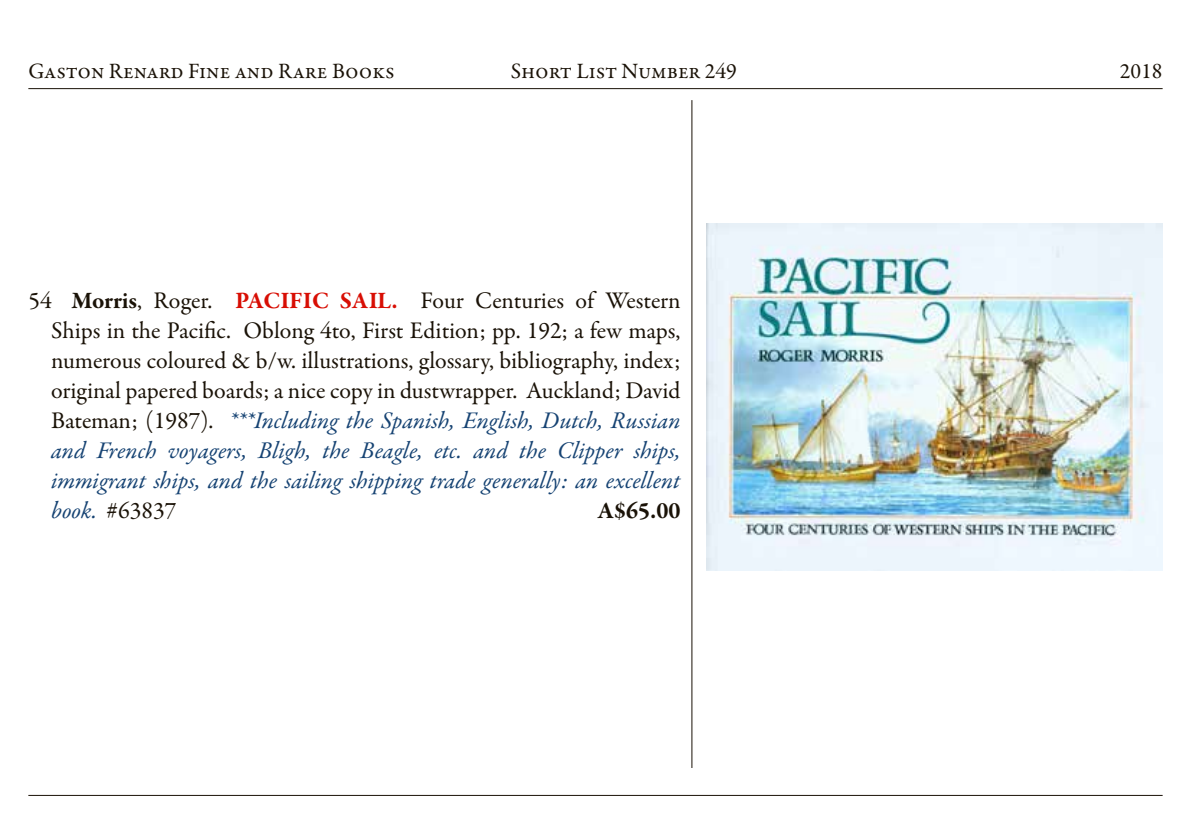
<style>
.page{position:relative;width:1191px;height:840px;background:#fff}
.page>*{position:absolute;margin:0;border:0;box-sizing:border-box;transform-origin:0 0}
.t1{font:24px/30px "Garamond Premr Pro";letter-spacing:-.005em;color:#1a1207;text-align:justify}
.t2{font:700 24px "Garamond Premr Pro";color:#1a1207}
.t3{font:22px "Garamond Premr Pro";color:#1a1207}
.s1{font-weight:700}
.s2{font-weight:700;color:#d80e04}
.s3{font-style:italic;color:#164373}
</style>
<div class="page">
<hr style="left:28px;top:88px;width:1134px;height:1px;background:#1a1207">
<hr style="left:28px;top:794px;width:1134px;height:1px;background:#1a1207">
<hr style="left:691px;top:100px;width:1px;height:667px;background:#1a1207">
<img style="left:706px;top:223px;width:456px;height:347px">
<p class="t3" style="left:28px;top:57px;width:368px">Gaston Renard Fine and Rare Books</p>
<p class="t3" style="left:511px;top:57px;width:228px">Short List Number 249</p>
<p class="t3" style="left:1119px;top:57px;width:44px">2018</p>
<p class="t1" style="left:51px;top:285px;width:631px;text-indent:-23px">54 <span class="s1">Morris</span>, Roger. <span class="s2">PACIFIC SAIL.</span> Four Centuries of Western Ships in the Pacific. Oblong 4to, First Edition; pp. 192; a few maps, numerous coloured &amp; b/w. illustrations, glossary, bibliography, index; original papered boards; a nice copy in dustwrapper. Auckland; David Bateman; (1987). <span class="s3">***Including the Spanish, English, Dutch, Russian and French voyagers, Bligh, the Beagle, etc. and the Clipper ships, immigrant ships, and the sailing shipping trade generally: an excellent book.</span> #63837</p>
<p class="t2" style="left:598px;top:495px;width:84px">A$65.00</p>
</div>
